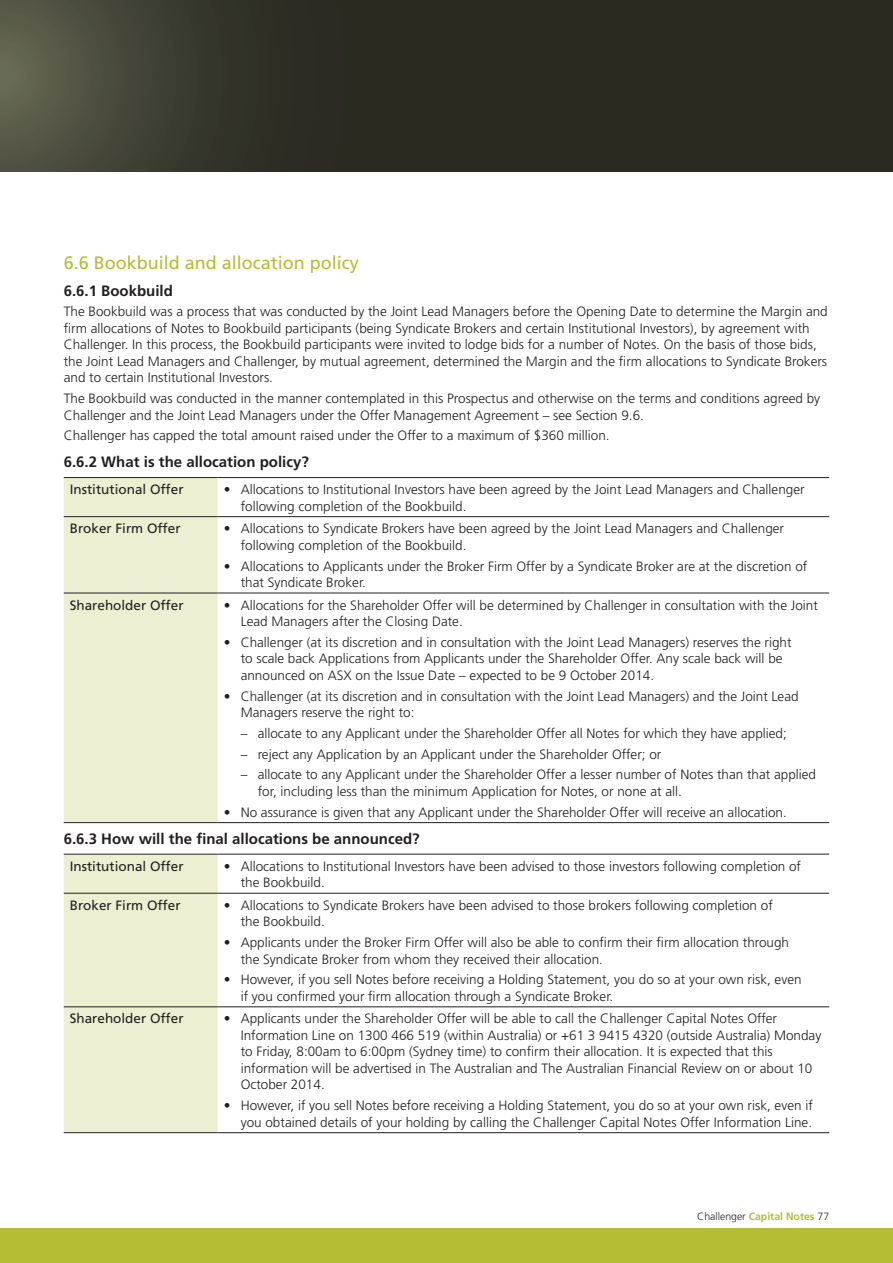
<style>
.page{position:relative;width:893px;height:1263px;background:#fff}
.page>*{position:absolute;margin:0;border:0;box-sizing:border-box;transform-origin:0 0}
.Subhead_-_Level_1{font:18px "Frutiger";color:#b4bd34}
.Subhead_-_Level_2{font:700 15px "Frutiger";color:#231f20}
.Body_text_indent{font:300 13.5px/16.5px "Frutiger";color:#231f20}
.Body_text_01{font:300 13.5px/16.5px "Frutiger";color:#231f20}
.Topic{font:13.5px "Frutiger";color:#231f20}
.t1{font:300 10.5px "Frutiger";color:#231f20}
.s1{font-weight:700;color:#b4bd34}
</style>
<div class="page">
<svg style="left:0;top:0;width:893px;height:172px;fill:#2b2a21"></svg>
<div style="left:0;top:1228px;width:893px;height:35px;background:#b4bd34"></div>
<div style="left:64px;top:478px;width:154px;height:344px;background:#edefd2"></div>
<hr style="left:64px;top:477px;width:154px;height:1px;background:#231f20">
<hr style="left:218px;top:477px;width:611px;height:1px;background:#231f20">
<hr style="left:64px;top:516px;width:154px;height:1px;background:#231f20">
<hr style="left:218px;top:516px;width:611px;height:1px;background:#231f20">
<hr style="left:64px;top:593px;width:154px;height:1px;background:#231f20">
<hr style="left:218px;top:593px;width:611px;height:1px;background:#231f20">
<hr style="left:64px;top:822px;width:154px;height:1px;background:#231f20">
<hr style="left:218px;top:822px;width:611px;height:1px;background:#231f20">
<div style="left:64px;top:855px;width:154px;height:277px;background:#edefd2"></div>
<hr style="left:64px;top:854px;width:154px;height:1px;background:#231f20">
<hr style="left:218px;top:854px;width:611px;height:1px;background:#231f20">
<hr style="left:64px;top:893px;width:154px;height:1px;background:#231f20">
<hr style="left:218px;top:893px;width:611px;height:1px;background:#231f20">
<hr style="left:64px;top:1006px;width:154px;height:1px;background:#231f20">
<hr style="left:218px;top:1006px;width:611px;height:1px;background:#231f20">
<hr style="left:64px;top:1132px;width:154px;height:1px;background:#231f20">
<hr style="left:218px;top:1132px;width:611px;height:1px;background:#231f20">
<p class="Subhead_-_Level_1" style="left:64px;top:252px;width:297px">6.6 Bookbuild and allocation policy</p>
<p class="Subhead_-_Level_2" style="left:64px;top:282px;width:111px">6.6.1 Bookbuild</p>
<p class="Body_text_01" style="left:64px;top:303px;width:765px">The Bookbuild was a process that was conducted by the Joint Lead Managers before the Opening Date to determine the Margin and firm allocations of Notes to Bookbuild participants (being Syndicate Brokers and certain Institutional Investors), by agreement with Challenger. In this process, the Bookbuild participants were invited to lodge bids for a number of Notes. On the basis of those bids, the Joint Lead Managers and Challenger, by mutual agreement, determined the Margin and the firm allocations to Syndicate Brokers and to certain Institutional Investors.</p>
<p class="Body_text_01" style="left:64px;top:390px;width:758px">The Bookbuild was conducted in the manner contemplated in this Prospectus and otherwise on the terms and conditions agreed by<br>Challenger and the Joint Lead Managers under the Offer Management Agreement – see Section 9.6.</p>
<p class="Body_text_01" style="left:64px;top:427px;width:547px">Challenger has capped the total amount raised under the Offer to a maximum of $360 million.</p>
<p class="Subhead_-_Level_2" style="left:64px;top:453px;width:247px">6.6.2 What is the allocation policy?</p>
<p class="Topic" style="left:70px;top:481px;width:115px">Institutional Offer</p>
<p class="Body_text_indent" style="left:241px;top:481px;width:565px;text-indent:-17px">• Allocations to Institutional Investors have been agreed by the Joint Lead Managers and Challenger following completion of the Bookbuild.</p>
<p class="Topic" style="left:70px;top:520px;width:112px">Broker Firm Offer</p>
<p class="Body_text_indent" style="left:241px;top:520px;width:545px;text-indent:-17px">• Allocations to Syndicate Brokers have been agreed by the Joint Lead Managers and Challenger following completion of the Bookbuild.</p>
<p class="Body_text_indent" style="left:241px;top:557px;width:568px;text-indent:-17px">• Allocations to Applicants under the Broker Firm Offer by a Syndicate Broker are at the discretion of that Syndicate Broker.</p>
<p class="Topic" style="left:70px;top:597px;width:115px">Shareholder Offer</p>
<p class="Body_text_indent" style="left:241px;top:597px;width:579px;text-indent:-17px">• Allocations for the Shareholder Offer will be determined by Challenger in consultation with the Joint<br>Lead Managers after the Closing Date.</p>
<p class="Body_text_indent" style="left:241px;top:634px;width:552px;text-indent:-17px">• Challenger (at its discretion and in consultation with the Joint Lead Managers) reserves the right to scale back Applications from Applicants under the Shareholder Offer. Any scale back will be announced on ASX on the Issue Date – expected to be 9 October 2014.</p>
<p class="Body_text_indent" style="left:241px;top:688px;width:559px;text-indent:-17px">• Challenger (at its discretion and in consultation with the Joint Lead Managers) and the Joint Lead<br>Managers reserve the right to:</p>
<p class="Body_text_indent" style="left:241px;top:725px;width:548px">– allocate to any Applicant under the Shareholder Offer all Notes for which they have applied;</p>
<p class="Body_text_indent" style="left:241px;top:746px;width:422px">– reject any Application by an Applicant under the Shareholder Offer; or</p>
<p class="Body_text_indent" style="left:258px;top:766px;width:560px;text-indent:-17px">– allocate to any Applicant under the Shareholder Offer a lesser number of Notes than that applied for, including less than the minimum Application for Notes, or none at all.</p>
<p class="Body_text_indent" style="left:224px;top:804px;width:565px">• No assurance is given that any Applicant under the Shareholder Offer will receive an allocation.</p>
<p class="Subhead_-_Level_2" style="left:64px;top:829px;width:357px">6.6.3 How will the final allocations be announced?</p>
<p class="Topic" style="left:70px;top:858px;width:115px">Institutional Offer</p>
<p class="Body_text_indent" style="left:241px;top:858px;width:562px;text-indent:-17px">• Allocations to Institutional Investors have been advised to those investors following completion of the Bookbuild.</p>
<p class="Topic" style="left:70px;top:897px;width:112px">Broker Firm Offer</p>
<p class="Body_text_indent" style="left:241px;top:897px;width:534px;text-indent:-17px">• Allocations to Syndicate Brokers have been advised to those brokers following completion of the Bookbuild.</p>
<p class="Body_text_indent" style="left:241px;top:934px;width:550px;text-indent:-17px">• Applicants under the Broker Firm Offer will also be able to confirm their firm allocation through the Syndicate Broker from whom they received their allocation.</p>
<p class="Body_text_indent" style="left:241px;top:971px;width:562px;text-indent:-17px">• However, if you sell Notes before receiving a Holding Statement, you do so at your own risk, even if you confirmed your firm allocation through a Syndicate Broker.</p>
<p class="Topic" style="left:70px;top:1011px;width:115px">Shareholder Offer</p>
<p class="Body_text_indent" style="left:241px;top:1010px;width:582px;text-indent:-17px">• Applicants under the Shareholder Offer will be able to call the Challenger Capital Notes Offer Information Line on 1300 466 519 (within Australia) or +61 3 9415 4320 (outside Australia) Monday to Friday, 8:00am to 6:00pm (Sydney time) to confirm their allocation. It is expected that this information will be advertised in The Australian and The Australian Financial Review on or about 10<br>October 2014.</p>
<p class="Body_text_indent" style="left:224px;top:1097px;width:591px;text-align:right">• However, if you sell Notes before receiving a Holding Statement, you do so at your own risk, even if you obtained details of your holding by calling the Challenger Capital Notes Offer Information Line.</p>
<p class="t1" style="left:697px;top:1211px;width:133px">Challenger <span class="s1">Capital Notes</span> 77</p>
</div>
